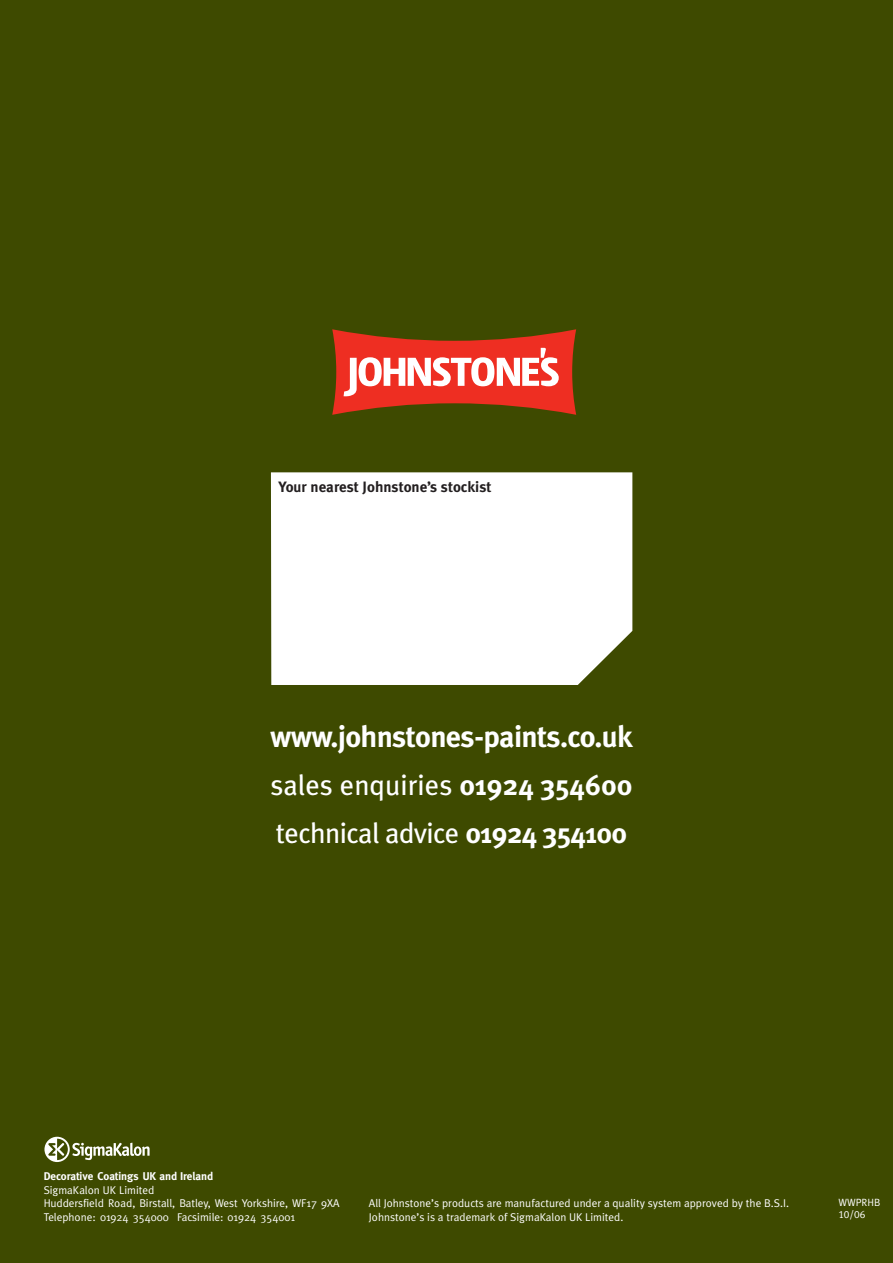
<style>
.page{position:relative;width:893px;height:1263px;background:#3e4a00}
.page>*{position:absolute;margin:0;border:0;box-sizing:border-box;transform-origin:0 0}
.t1{font:700 30px "Meta Plus";letter-spacing:-.02em;color:#fff}
.t2{font:28.5px/48px "Meta Plus";letter-spacing:-.02em;color:#fff}
.t3{font:700 15px "Meta Plus";color:#231f20}
.t4{font:11.25px/13.5px "Meta Plus Normal";color:#fff}
.t5{font:11.25px/13.5px "Meta";color:#fff}
.t6{font:700 11.25px "Meta";color:#fff}
.t7{font:10.5px/12.6px "Meta Plus Normal";color:#fff}
.s1{font-weight:700}
</style>
<div class="page">
<svg style="left:332px;top:329px;width:244px;height:86px"></svg>
<div style="left:271px;top:472px;width:361px;height:213px;background:#fff"></div>
<svg style="left:44px;top:1137px;width:106px;height:25px"></svg>
<h3 class="t3" style="left:278px;top:478px;width:215px">Your nearest Johnstone’s stockist</h3>
<h1 class="t1" style="left:270px;top:719px;width:364px">www.johnstones-paints.co.uk</h1>
<h2 class="t2" style="left:270px;top:761px;width:363px">sales enquiries <span class="s1">01924 354600 </span>technical advice <span class="s1">01924 354100</span></h2>
<p class="t6" style="left:44px;top:1169px;width:171px">Decorative Coatings UK and Ireland</p>
<p class="t5" style="left:44px;top:1183px;width:297px">SigmaKalon UK Limited<br>Huddersfield Road, Birstall, Batley, West Yorkshire, WF17 9XA<br>Telephone: 01924 354000 Facsimile: 01924 354001</p>
<p class="t4" style="left:369px;top:1197px;width:422px">All Johnstone’s products are manufactured under a quality system approved by the B.S.I.<br>Johnstone’s is a trademark of SigmaKalon UK Limited.</p>
<p class="t7" style="left:838px;top:1196px;width:43px">WWPRHB<br>10/06</p>
</div>
